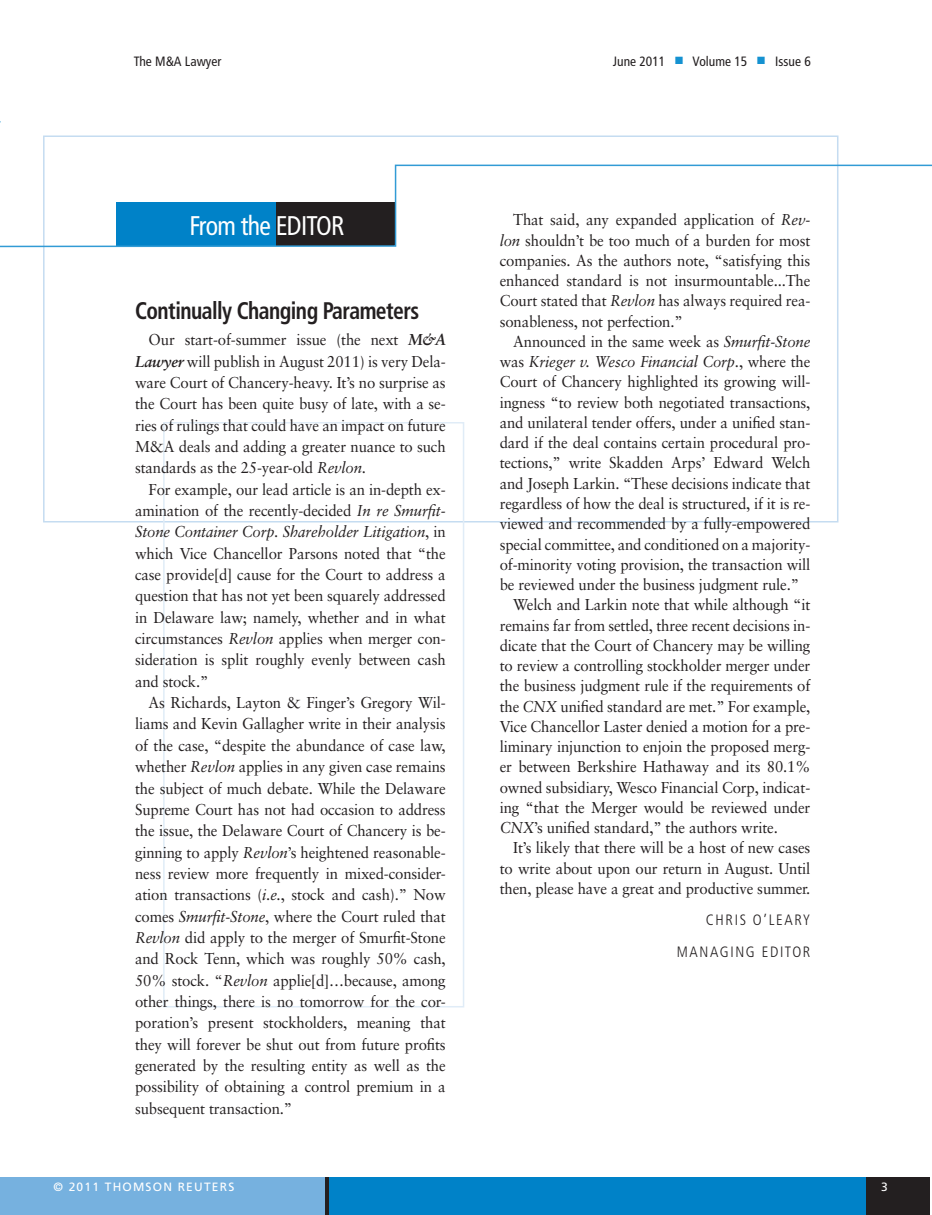
<style>
.page{position:relative;width:932px;height:1215px;background:#fff}
.page>*{position:absolute;margin:0;border:0;box-sizing:border-box;transform-origin:0 0}
.t1{font:condensed 27px "Frutiger";letter-spacing:-.025em;color:#fff;scale:.95 1}
.t2{font:700 condensed 24px "Frutiger";letter-spacing:-.025em;color:#231f20;scale:.9 1}
.t3{font:15.75px/21.3px "Sabon";letter-spacing:-.01em;color:#231f20;text-align:justify;scale:.95 1}
.t4{font:italic 15.75px "Sabon";letter-spacing:-.01em;color:#231f20;scale:.95 1}
.t5{font:300 condensed 15px "Frutiger";letter-spacing:.11em;color:#231f20}
.t6{font:condensed 13.5px "Frutiger";color:#231f20}
.t7{font:12px "Frutiger";letter-spacing:.1em;color:#fff}
.s1{color:#1592d1}
.s2{font-weight:700;font-style:italic}
.s3{font-style:italic}
.s4{font-style:normal}
</style>
<div class="page">
<div style="left:271px;top:1178px;width:659px;height:37px;background:#0082c8"></div>
<div style="left:0;top:1178px;width:326px;height:37px;background:#76b1df"></div>
<hr style="left:325px;top:1178px;width:4px;height:37px;background:#231f20">
<div style="left:866px;top:1178px;width:64px;height:37px;background:#231f20"></div>
<div style="left:43px;top:136px;width:795px;height:387px;border:2px solid #c5dcf1"></div>
<div style="left:163px;top:422px;width:301px;height:585px;border:2px solid #e0ecf7"></div>
<svg style="left:0;top:164px;width:932px;height:84px"></svg>
<p class="t6" style="left:134px;top:53px;width:89px">The M&amp;A Lawyer</p>
<p class="t6" style="left:613px;top:53px;width:199px">June 2011 <span class="s1">■</span> Volume 15 <span class="s1">■</span> Issue 6</p>
<h1 class="t1" style="left:189px;top:210px;width:165px">From the EDITOR</h1>
<h2 class="t2" style="left:135px;top:297px;width:317px">Continually Changing Parameters</h2>
<p class="t3" style="left:135px;top:329px;width:328px;text-indent:13px">Our start-of-summer issue (the next <span class="s2">M&amp;A Lawyer</span> will publish in August 2011) is very Dela&shy;ware Court of Chancery-heavy. It’s no surprise as the Court has been quite busy of late, with a se&shy;ries of rulings that could have an impact on future M&amp;A deals and adding a greater nuance to such standards as the 25-year-old <span class="s3">Revlon</span>.</p>
<p class="t3" style="left:135px;top:478px;width:328px;text-indent:13px">For example, our lead article is an in-depth ex&shy;amination of the recently-decided <span class="s3">In re Smurfit-Stone Container Corp. Shareholder Litigation</span>, in which Vice Chancellor Parsons noted that “the case provide[d] cause for the Court to address a question that has not yet been squarely addressed in Delaware law; namely, whether and in what circumstances <span class="s3">Revlon</span> applies when merger con&shy;sideration is split roughly evenly between cash and stock.”</p>
<p class="t3" style="left:135px;top:692px;width:328px;text-indent:13px">As Richards, Layton &amp; Finger’s Gregory Wil&shy;liams and Kevin Gallagher write in their analysis of the case, “despite the abundance of case law, whether <span class="s3">Revlon</span> applies in any given case remains the subject of much debate. While the Delaware Supreme Court has not had occasion to address the issue, the Delaware Court of Chancery is be&shy;ginning to apply <span class="s3">Revlon</span>’s heightened reasonable&shy;ness review more frequently in mixed-consider&shy;ation transactions (<span class="s3">i.e.</span>, stock and cash).” Now comes <span class="s3">Smurfit-Stone</span>, where the Court ruled that <span class="s3">Revlon</span> did apply to the merger of Smurfit-Stone and Rock Tenn, which was roughly 50% cash, 50% stock. “<span class="s3">Revlon</span> applie[d]…because, among other things, there is no tomorrow for the cor&shy;poration’s present stockholders, meaning that they will forever be shut out from future profits generated by the resulting entity as well as the possibility of obtaining a control premium in a subsequent transaction.”</p>
<p class="t3" style="left:500px;top:210px;width:328px;line-height:20.2px;text-indent:13px">That said, any expanded application of <span class="s3">Rev&shy;lon</span> shouldn’t be too much of a burden for most companies. As the authors note, “satisfying this enhanced standard is not insurmountable...The Court stated that <span class="s3">Revlon</span> has always required rea&shy;sonableness, not perfection.”</p>
<p class="t3" style="left:513px;top:331px;width:314px">Announced in the same week as <span class="s3">Smurfit-Stone</span></p>
<p class="t4" style="left:500px;top:353px;width:328px"><span class="s4">was</span> Krieger v. Wesco Financial Corp.<span class="s4">, where the</span></p>
<p class="t3" style="left:500px;top:371px;width:328px">Court of Chancery highlighted its growing will-</p>
<p class="t3" style="left:500px;top:391px;width:328px">ingness “to review both negotiated transactions,</p>
<p class="t3" style="left:500px;top:412px;width:328px">and unilateral tender offers, under a unified stan-</p>
<p class="t3" style="left:500px;top:432px;width:328px">dard if the deal contains certain procedural pro-</p>
<p class="t3" style="left:500px;top:452px;width:328px">tections,” write Skadden Arps’ Edward Welch</p>
<p class="t3" style="left:500px;top:472px;width:328px">and Joseph Larkin. “These decisions indicate that</p>
<p class="t3" style="left:500px;top:493px;width:328px">regardless of how the deal is structured, if it is re-</p>
<p class="t3" style="left:500px;top:513px;width:328px">viewed and recommended by a fully-empowered</p>
<p class="t3" style="left:500px;top:533px;width:328px">special committee, and conditioned on a majority-</p>
<p class="t3" style="left:500px;top:553px;width:328px">of-minority voting provision, the transaction will</p>
<p class="t3" style="left:500px;top:574px;width:316px">be reviewed under the business judgment rule.”</p>
<p class="t3" style="left:513px;top:594px;width:314px">Welch and Larkin note that while although “it</p>
<p class="t3" style="left:500px;top:614px;width:328px">remains far from settled, three recent decisions in-</p>
<p class="t3" style="left:500px;top:634px;width:328px">dicate that the Court of Chancery may be willing</p>
<p class="t3" style="left:500px;top:655px;width:328px">to review a controlling stockholder merger under</p>
<p class="t3" style="left:500px;top:675px;width:328px">the business judgment rule if the requirements of</p>
<p class="t3" style="left:500px;top:695px;width:328px">the <span class="s3">CNX</span> unified standard are met.” For example,</p>
<p class="t3" style="left:500px;top:716px;width:328px">Vice Chancellor Laster denied a motion for a pre-</p>
<p class="t3" style="left:500px;top:736px;width:328px">liminary injunction to enjoin the proposed merg-</p>
<p class="t3" style="left:500px;top:756px;width:328px">er between Berkshire Hathaway and its 80.1%</p>
<p class="t3" style="left:500px;top:776px;width:328px">owned subsidiary, Wesco Financial Corp, indicat-</p>
<p class="t3" style="left:500px;top:797px;width:328px">ing “that the Merger would be reviewed under</p>
<p class="t3" style="left:500px;top:817px;width:294px"><span class="s3">CNX</span>’s unified standard,” the authors write.</p>
<p class="t3" style="left:513px;top:837px;width:314px">It’s likely that there will be a host of new cases</p>
<p class="t3" style="left:500px;top:857px;width:328px">to write about upon our return in August. Until</p>
<p class="t3" style="left:500px;top:878px;width:328px">then, please have a great and productive summer.</p>
<p class="t5" style="left:705px;top:912px;width:18px">CHRIS</p>
<p class="t5" style="left:753px;top:912px;width:33px">O’LEARY</p>
<p class="t5" style="left:676px;top:943px;width:23px">MANAGING</p>
<p class="t5" style="left:761px;top:943px;width:18px">EDITOR</p>
<p class="t7" style="left:53px;top:1180px;width:182px">© 2011 THOMSON REUTERS</p>
<p class="t7" style="left:881px;top:1180px;width:8px">3</p>
</div>
